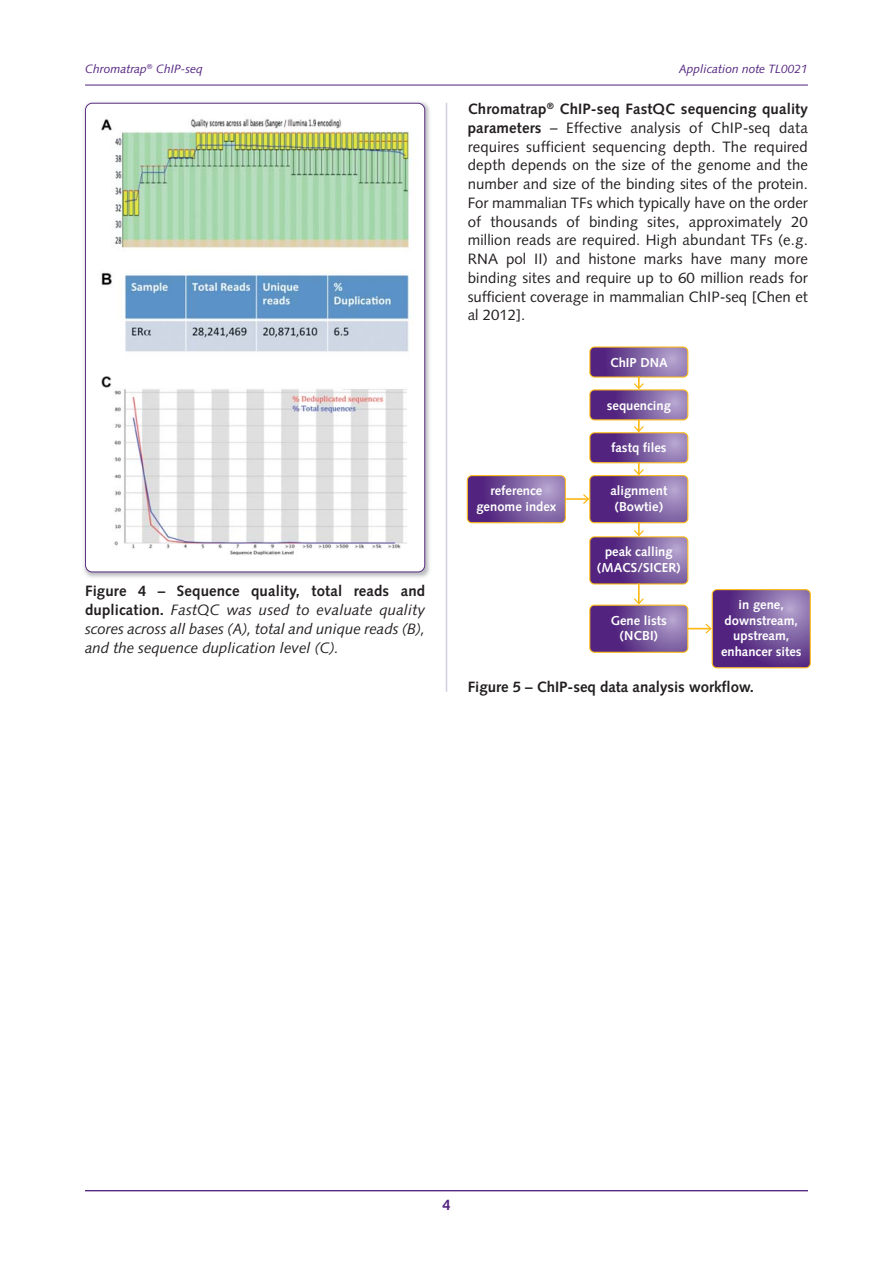
<style>
.page{position:relative;width:893px;height:1263px;background:#fff}
.page>*{position:absolute;margin:0;border:0;box-sizing:border-box;transform-origin:0 0}
.t1{font:15px/18.8px "Syntax";color:#231f20;text-align:justify}
.t2{font:italic 15px/18.8px "Syntax";color:#231f20;text-align:justify}
.t3{font:700 15px "Syntax";color:#231f20}
.t4{font:700 15px "Syntax";color:#53237f}
.t5{font:700 12.9px/15.6px "Syntax";color:#fff;text-align:center}
.t6{font:italic 12px "Syntax";color:#53237f}
.s1{font-weight:700}
.s2{font-weight:700;font-style:normal}
</style>
<div class="page">
<img style="left:84px;top:102px;width:346px;height:476px">
<svg style="left:85px;top:103px;width:340px;height:469px"></svg>
<hr style="left:85px;top:85px;width:723px;height:1px;background:#53237f">
<hr style="left:85px;top:1190px;width:723px;height:1px;background:#53237f">
<img style="left:95px;top:109px;width:323px;height:142px">
<img style="left:92px;top:271px;width:324px;height:87px">
<img style="left:96px;top:371px;width:322px;height:193px">
<hr style="left:446px;top:103px;width:1px;height:589px;background:#d2cee0">
<svg style="left:712px;top:590px;width:98px;height:78px;background:#6e4b96"></svg>
<div style="left:712px;top:589px;width:99px;height:79px;border:1px solid #fdb813;border-radius:5px"></div>
<svg style="left:590px;top:605px;width:98px;height:47px;background:#725099"></svg>
<div style="left:589px;top:605px;width:99px;height:48px;border:1px solid #fdb813;border-radius:5px"></div>
<svg style="left:590px;top:537px;width:98px;height:47px;background:#724f99"></svg>
<div style="left:589px;top:536px;width:99px;height:48px;border:1px solid #fdb813;border-radius:5px"></div>
<svg style="left:467px;top:476px;width:98px;height:47px;background:#79589e"></svg>
<div style="left:467px;top:475px;width:99px;height:48px;border:1px solid #fdb813;border-radius:5px"></div>
<svg style="left:590px;top:476px;width:98px;height:47px;background:#74529a"></svg>
<div style="left:589px;top:475px;width:99px;height:48px;border:1px solid #fdb813;border-radius:5px"></div>
<svg style="left:590px;top:433px;width:98px;height:30px;background:#77559c"></svg>
<div style="left:589px;top:432px;width:99px;height:31px;border:1px solid #fdb813;border-radius:5px"></div>
<svg style="left:590px;top:390px;width:98px;height:30px;background:#77569d"></svg>
<div style="left:589px;top:389px;width:99px;height:31px;border:1px solid #fdb813;border-radius:5px"></div>
<svg style="left:590px;top:347px;width:98px;height:30px;background:#7d5da1"></svg>
<div style="left:589px;top:346px;width:99px;height:32px;border:1px solid #fdb813;border-radius:5px"></div>
<svg style="left:634px;top:377px;width:10px;height:12px"></svg>
<svg style="left:634px;top:420px;width:10px;height:12px"></svg>
<svg style="left:634px;top:463px;width:10px;height:12px"></svg>
<svg style="left:634px;top:523px;width:10px;height:13px"></svg>
<svg style="left:634px;top:584px;width:10px;height:20px"></svg>
<hr style="left:565px;top:498px;width:23px;height:2px;background:#fdb813">
<svg style="left:583px;top:494px;width:6px;height:10px"></svg>
<svg style="left:688px;top:624px;width:24px;height:10px"></svg>
<p class="t6" style="left:85px;top:64px;width:119px">Chromatrap<sup>®</sup> ChIP-seq</p>
<p class="t6" style="left:679px;top:64px;width:131px">Application note TL0021</p>
<p class="t1" style="left:468px;top:101px;width:342px"><span class="s1">Chromatrap</span><sup>®</sup> <span class="s1">ChIP-seq FastQC sequencing quality parameters</span> – Effective analysis of ChIP-seq data requires sufficient sequencing depth. The required depth depends on the size of the genome and the number and size of the binding sites of the protein.<br>For mammalian TFs which typically have on the order of thousands of binding sites, approximately 20 million reads are required. High abundant TFs (e.g.<br>RNA pol II) and histone marks have many more binding sites and require up to 60 million reads for sufficient coverage in mammalian ChIP-seq [Chen et al 2012].</p>
<p class="t2" style="left:85px;top:583px;width:342px"><span class="s2">Figure 4 – Sequence quality, total reads and duplication.</span> FastQC was used to evaluate quality scores across all bases (A), total and unique reads (B), and the sequence duplication level (C).</p>
<p class="t5" style="left:476px;top:484px;width:81px">reference genome index</p>
<p class="t5" style="left:610px;top:356px;width:59px">ChIP DNA</p>
<p class="t5" style="left:607px;top:398px;width:66px">sequencing</p>
<p class="t5" style="left:611px;top:441px;width:57px">fastq files</p>
<p class="t5" style="left:610px;top:484px;width:58px">alignment (Bowtie)</p>
<p class="t5" style="left:597px;top:545px;width:85px">peak calling (MACS/SICER)</p>
<p class="t5" style="left:611px;top:614px;width:58px">Gene lists (NCBI)</p>
<p class="t5" style="left:721px;top:598px;width:82px">in gene, downstream, upstream, enhancer sites</p>
<p class="t3" style="left:468px;top:680px;width:288px">Figure 5 – ChIP-seq data analysis workflow.</p>
<p class="t4" style="left:442px;top:1199px;width:10px">4</p>
</div>
